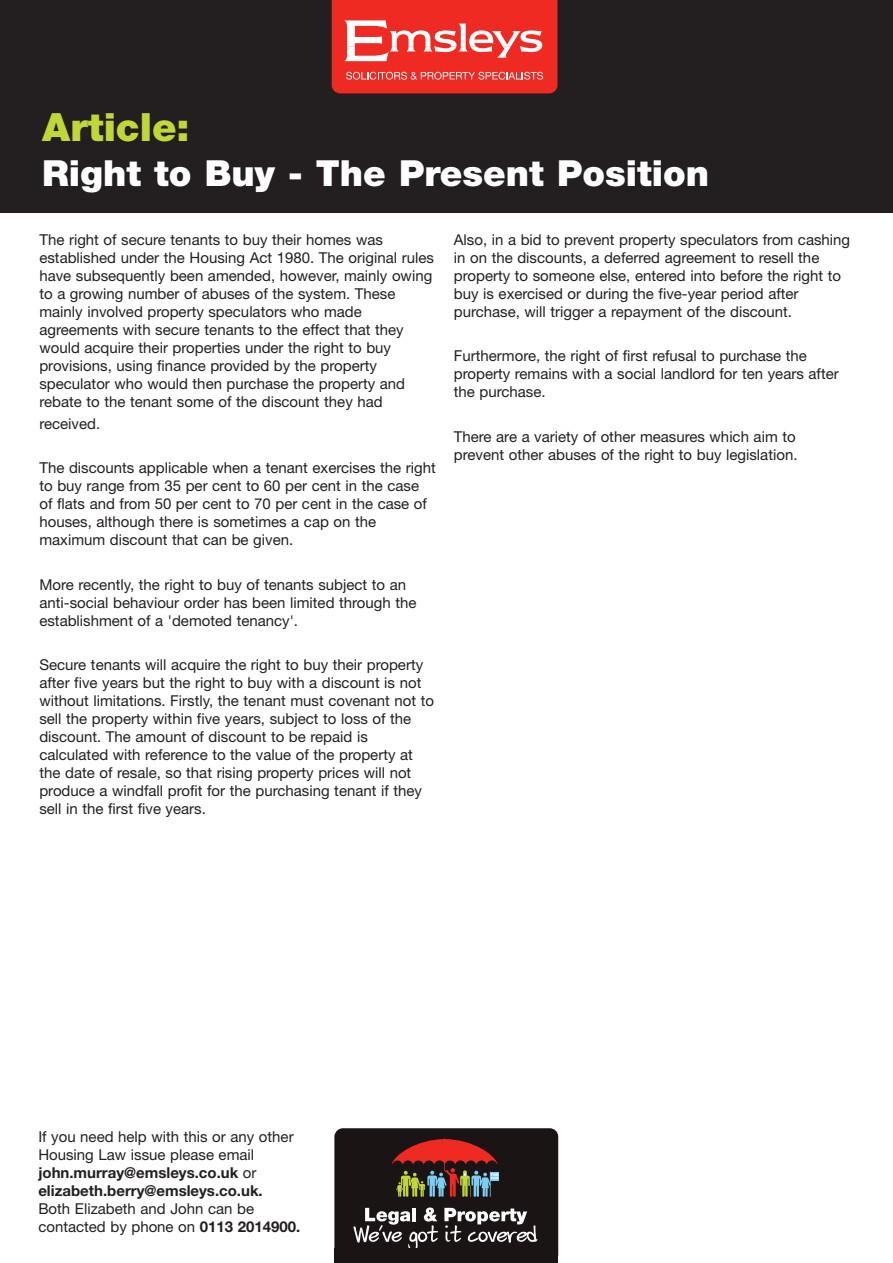
<style>
.page{position:relative;width:893px;height:1263px;background:#fff}
.page>*{position:absolute;margin:0;border:0;box-sizing:border-box;transform-origin:0 0}
.t1{font:900 39px "Helvetica Neue";color:#c0d738}
.t2{font:900 36px "Helvetica Neue";color:#fff}
.t3{font:15px/18px "Helvetica Neue";color:#231f20}
.t4{font:900 3.6px "Helvetica Neue";color:#fff}
.t5{font:900 2.85px "Helvetica Neue";color:#fff}
.s1{font-weight:700}
</style>
<div class="page">
<div style="left:0;top:0;width:893px;height:213px;background:#231f20"></div>
<svg style="left:332px;top:0;width:225px;height:93px;background:#f04842"></svg>
<div style="left:334px;top:1128px;width:224px;height:135px;background:#1a1415;border-radius:9px"></div>
<div style="left:490px;top:1172px;width:9px;height:9px;background:#7ccff2"></div>
<svg style="left:392px;top:1138px;width:105px;height:59px"></svg>
<svg style="left:353px;top:1208px;width:85px;height:40px"></svg>
<svg style="left:444px;top:1208px;width:93px;height:35px"></svg>
<div style="left:334px;top:1248px;width:224px;height:15px;background:#1a1415"></div>
<h1 class="t1" style="left:42px;top:114px;width:149px">Article:</h1>
<h2 class="t2" style="left:42px;top:160px;width:668px">Right to Buy - The Present Position</h2>
<p class="t3" style="left:39px;top:232px;width:396px">The right of secure tenants to buy their homes was established under the Housing Act 1980. The original rules have subsequently been amended, however, mainly owing to a growing number of abuses of the system. These mainly involved property speculators who made agreements with secure tenants to the effect that they would acquire their properties under the right to buy provisions, using finance provided by the property speculator who would then purchase the property and rebate to the tenant some of the discount they had</p>
<p class="t3" style="left:39px;top:416px;width:62px">received.</p>
<p class="t3" style="left:39px;top:461px;width:398px">The discounts applicable when a tenant exercises the right to buy range from 35 per cent to 60 per cent in the case of flats and from 50 per cent to 70 per cent in the case of houses, although there is sometimes a cap on the maximum discount that can be given.</p>
<p class="t3" style="left:39px;top:577px;width:379px">More recently, the right to buy of tenants subject to an anti-social behaviour order has been limited through the establishment of a 'demoted tenancy'.</p>
<p class="t3" style="left:39px;top:658px;width:396px">Secure tenants will acquire the right to buy their property after five years but the right to buy with a discount is not without limitations. Firstly, the tenant must covenant not to sell the property within five years, subject to loss of the discount. The amount of discount to be repaid is calculated with reference to the value of the property at the date of resale, so that rising property prices will not produce a windfall profit for the purchasing tenant if they sell in the first five years.</p>
<p class="t3" style="left:454px;top:232px;width:398px">Also, in a bid to prevent property speculators from cashing in on the discounts, a deferred agreement to resell the property to someone else, entered into before the right to buy is exercised or during the five-year period after purchase, will trigger a repayment of the discount.</p>
<p class="t3" style="left:454px;top:348px;width:386px">Furthermore, the right of first refusal to purchase the property remains with a social landlord for ten years after the purchase.</p>
<p class="t3" style="left:454px;top:429px;width:345px">There are a variety of other measures which aim to prevent other abuses of the right to buy legislation.</p>
<p class="t3" style="left:38px;top:1129px;width:257px">If you need help with this or any other Housing Law issue please email <span class="s1">john.murray@emsleys.co.uk</span> or <span class="s1">elizabeth.berry@emsleys.co.uk.</span></p>
<p class="t3" style="left:38px;top:1201px;width:263px">Both Elizabeth and John can be contacted by phone on <span class="s1">0113 2014900.</span></p>
<p class="t4" style="left:491px;top:1174px;width:9px">FOR</p>
<p class="t5" style="left:491px;top:1177px;width:9px">SALE</p>
</div>
